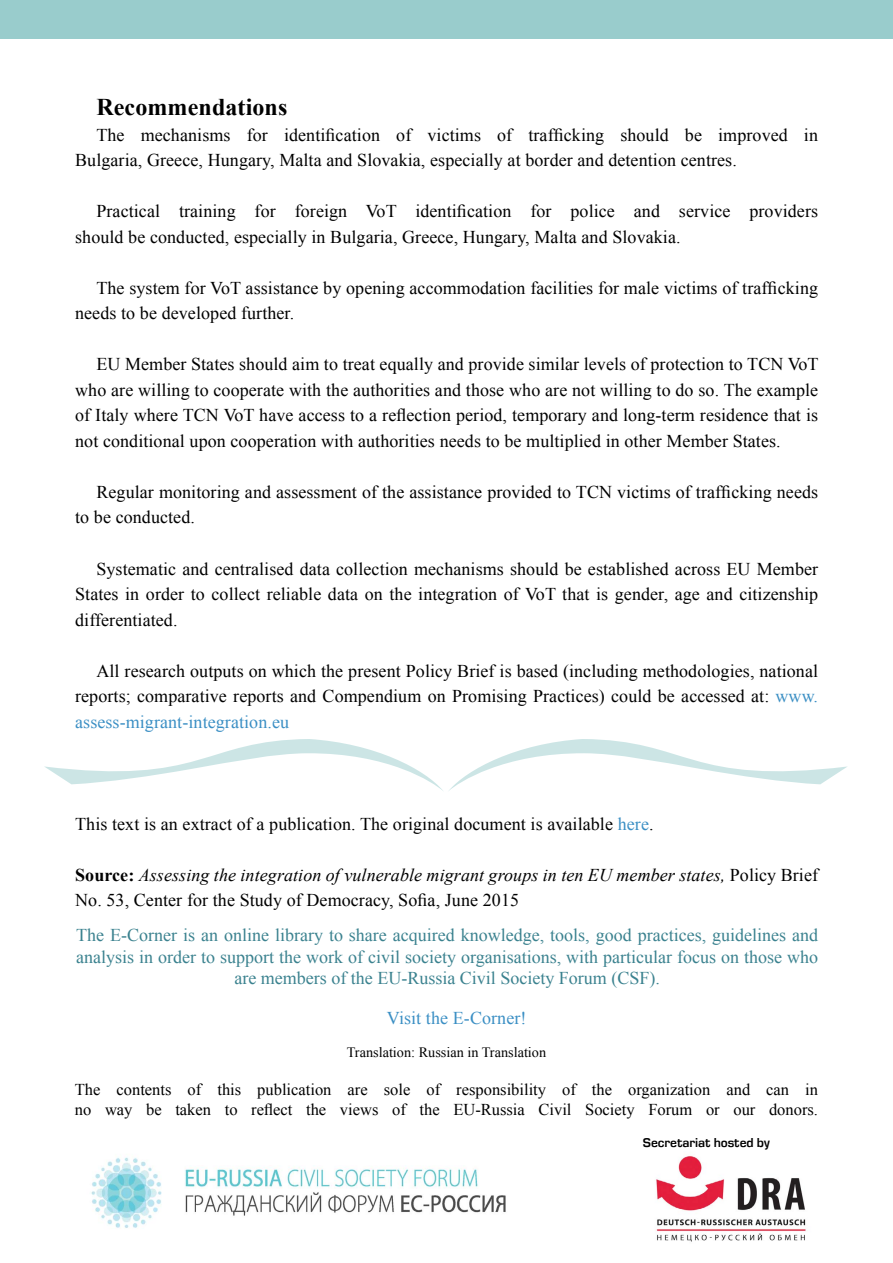
<style>
.page{position:relative;width:893px;height:1263px;background:#fff}
.page>*{position:absolute;margin:0;border:0;box-sizing:border-box;transform-origin:0 0}
.t1{font:700 24px "Times New Roman";letter-spacing:.005em;color:#000}
.t2{font:18px/25.5px "Times New Roman";letter-spacing:.005em;color:#000}
.t3{font:18px/21.6px "Times New Roman";color:#3b828f;text-align:center}
.t4{font:italic 18px/25.5px "Times New Roman";letter-spacing:.005em;color:#000}
.t5{font:18px "Times New Roman";letter-spacing:.005em;color:#3b8fc4}
.t6{font:16.5px/19.8px "Times New Roman";color:#000}
.t7{font:14.25px "Times New Roman";color:#000}
.t8{font:12px "Europe Demi";letter-spacing:-.01em;color:#000}
.s1{color:#3b8fc4}
.s2{font-weight:700;font-style:normal}
.s3{font-style:normal}
</style>
<div class="page">
<div style="left:0;top:0;width:893px;height:38px;background:#9cc"></div>
<svg style="left:44px;top:739px;width:803px;height:52px"></svg>
<img style="left:91px;top:1157px;width:415px;height:71px">
<img style="left:656px;top:1156px;width:150px;height:86px">
<h1 class="t1" style="left:96px;top:91px;width:192px">Recommendations</h1>
<p class="t2" style="left:75px;top:122px;width:744px;text-indent:21px">The mechanisms for identification of victims of trafficking should be improved in<br>Bulgaria, Greece, Hungary, Malta and Slovakia, especially at border and detention centres.</p>
<p class="t2" style="left:75px;top:198px;width:744px;text-indent:21px">Practical training for foreign VoT identification for police and service providers should be conducted, especially in Bulgaria, Greece, Hungary, Malta and Slovakia.</p>
<p class="t2" style="left:75px;top:275px;width:744px;text-indent:21px">The system for VoT assistance by opening accommodation facilities for male victims of trafficking needs to be developed further.</p>
<p class="t2" style="left:75px;top:351px;width:745px;text-align:justify;text-indent:21px">EU Member States should aim to treat equally and provide similar levels of protection to TCN VoT who are willing to cooperate with the authorities and those who are not willing to do so. The example of Italy where TCN VoT have access to a reflection period, temporary and long-term residence that is not conditional upon cooperation with authorities needs to be multiplied in other Member States.</p>
<p class="t2" style="left:75px;top:479px;width:744px;text-indent:21px">Regular monitoring and assessment of the assistance provided to TCN victims of trafficking needs to be conducted.</p>
<p class="t2" style="left:75px;top:555px;width:745px;text-align:justify;text-indent:21px">Systematic and centralised data collection mechanisms should be established across EU Member States in order to collect reliable data on the integration of VoT that is gender, age and citizenship differentiated.</p>
<p class="t2" style="left:75px;top:657px;width:744px;text-align:justify;text-indent:21px">All research outputs on which the present Policy Brief is based (including methodologies, national reports; comparative reports and Compendium on Promising Practices) could be accessed at: <span class="s1">www. assess-migrant-integration.eu</span></p>
<p class="t2" style="left:75px;top:810px;width:580px">This text is an extract of a publication. The original document is available <span class="s1">here</span>.</p>
<p class="t4" style="left:75px;top:861px;width:744px"><span class="s2">Source:</span> Assessing the integration of vulnerable migrant groups in ten EU member states, <span class="s3">Policy Brief<br>No. 53, Center for the Study of Democracy, Sofia, June 2015</span></p>
<p class="t3" style="left:76px;top:924px;width:743px">The E-Corner is an online library to share acquired knowledge, tools, good practices, guidelines and analysis in order to support the work of civil society organisations, with particular focus on those who are members of the EU-Russia Civil Society Forum (CSF).</p>
<p class="t5" style="left:387px;top:1005px;width:141px">Visit the E-Corner!</p>
<p class="t7" style="left:347px;top:1043px;width:201px">Translation: Russian in Translation</p>
<p class="t6" style="left:75px;top:1079px;width:745px">The contents of this publication are sole of responsibility of the organization and can in no way be taken to reflect the views of the EU-Russia Civil Society Forum or our donors.</p>
<p class="t8" style="left:643px;top:1136px;width:128px">Secretariat hosted by</p>
</div>
